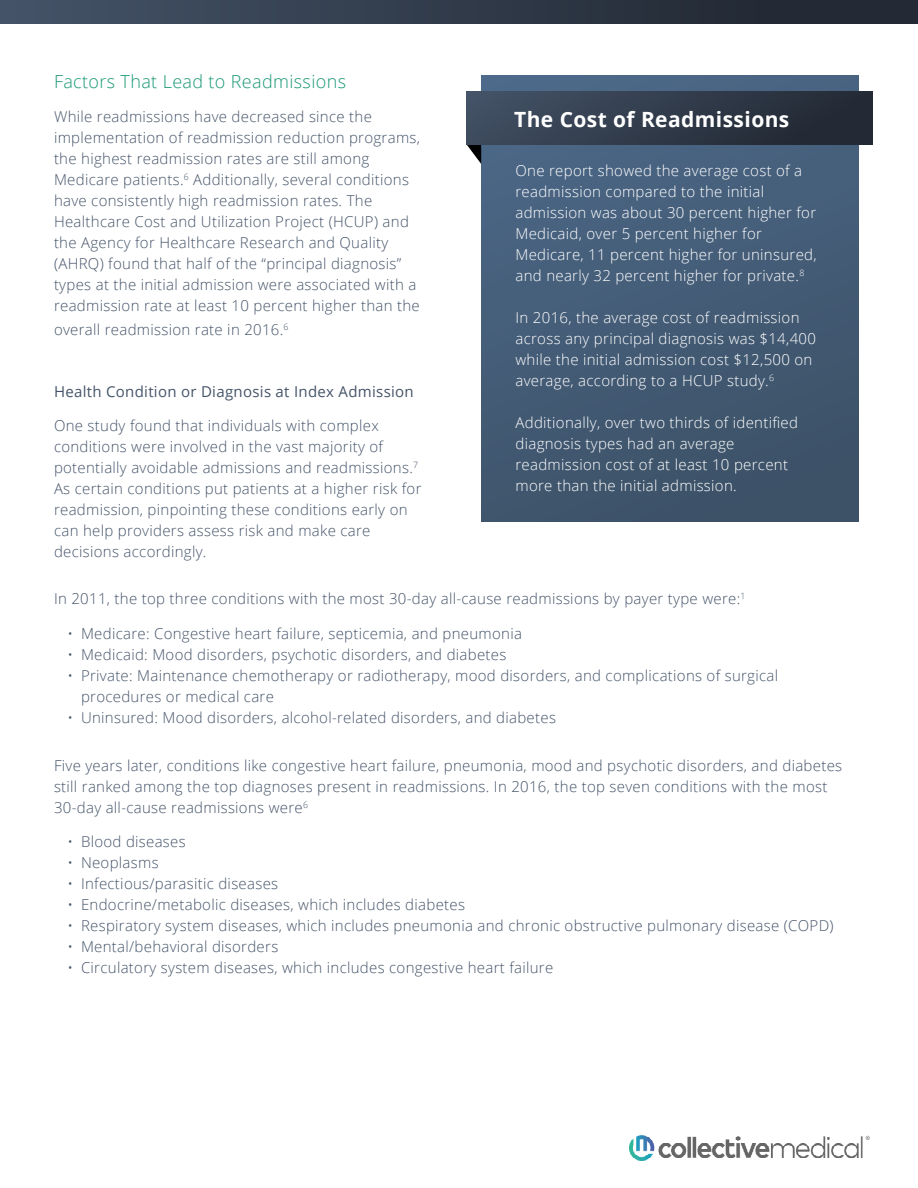
<style>
.page{position:relative;width:918px;height:1188px;background:#fff}
.page>*{position:absolute;margin:0;border:0;box-sizing:border-box;transform-origin:0 0}
.t1{font:700 21px "Open Sans";letter-spacing:.02em;color:#fff}
.t2{font:300 18px "Open Sans";letter-spacing:.02em;color:#199875}
.t3{font:300 15px/21px "Open Sans";letter-spacing:.02em;color:#455469}
.t4{font:300 15px/21px "Open Sans";letter-spacing:.02em;color:#fff}
.t5{font:15px "Open Sans";letter-spacing:.02em;color:#455469}
</style>
<div class="page">
<img style="left:630px;top:1135px;width:240px;height:25px">
<div style="left:0;top:0;width:918px;height:23px;background:linear-gradient(to right,#445267,#1e242e)"></div>
<svg style="left:466px;top:144px;width:16px;height:21px"></svg>
<svg style="left:482px;top:76px;width:377px;height:445px;background:#435b74"></svg>
<div style="left:466px;top:92px;width:407px;height:52px;background:linear-gradient(to right,#414f63,#202731)"></div>
<p class="t2" style="left:54px;top:69px;width:294px">Factors That Lead to Readmissions</p>
<p class="t3" style="left:54px;top:106px;width:368px">While readmissions have decreased since the implementation of readmission reduction programs, the highest readmission rates are still among Medicare patients.<sup>6</sup> Additionally, several conditions have consistently high readmission rates. The Healthcare Cost and Utilization Project (HCUP) and the Agency for Healthcare Research and Quality (AHRQ) found that half of the “principal diagnosis” types at the initial admission were associated with a readmission rate at least 10 percent higher than the</p>
<p class="t3" style="left:54px;top:319px;width:236px">overall readmission rate in 2016.<sup>6</sup></p>
<p class="t1" style="left:514px;top:104px;width:277px">The Cost of Readmissions</p>
<p class="t4" style="left:516px;top:160px;width:303px">One report showed the average cost of a readmission compared to the initial admission was about 30 percent higher for Medicaid, over 5 percent higher for Medicare, 11 percent higher for uninsured, and nearly 32 percent higher for private.<sup>8</sup></p>
<p class="t4" style="left:516px;top:307px;width:302px">In 2016, the average cost of readmission across any principal diagnosis was $14,400 while the initial admission cost $12,500 on average, according to a HCUP study.<sup>6</sup></p>
<p class="t4" style="left:516px;top:412px;width:284px">Additionally, over two thirds of identified diagnosis types had an average readmission cost of at least 10 percent more than the initial admission.</p>
<p class="t5" style="left:54px;top:381px;width:361px">Health Condition or Diagnosis at Index Admission</p>
<p class="t3" style="left:54px;top:415px;width:369px">One study found that individuals with complex conditions were involved in the vast majority of potentially avoidable admissions and readmissions.<sup>7<br></sup>As certain conditions put patients at a higher risk for readmission, pinpointing these conditions early on can help providers assess risk and make care decisions accordingly.</p>
<p class="t3" style="left:54px;top:588px;width:693px">In 2011, the top three conditions with the most 30-day all-cause readmissions by payer type were:<sup>1</sup></p>
<p class="t3" style="left:68px;top:623px;width:456px">• Medicare: Congestive heart failure, septicemia, and pneumonia</p>
<p class="t3" style="left:68px;top:644px;width:440px">• Medicaid: Mood disorders, psychotic disorders, and diabetes</p>
<p class="t3" style="left:81px;top:665px;width:699px;text-indent:-14px">• Private: Maintenance chemotherapy or radiotherapy, mood disorders, and complications of surgical procedures or medical care</p>
<p class="t3" style="left:68px;top:707px;width:490px">• Uninsured: Mood disorders, alcohol-related disorders, and diabetes</p>
<p class="t3" style="left:54px;top:755px;width:790px">Five years later, conditions like congestive heart failure, pneumonia, mood and psychotic disorders, and diabetes still ranked among the top diagnoses present in readmissions. In 2016, the top seven conditions with the most<br>30-day all-cause readmissions were<sup>6</sup></p>
<p class="t3" style="left:68px;top:831px;width:120px">• Blood diseases</p>
<p class="t3" style="left:68px;top:852px;width:93px">• Neoplasms</p>
<p class="t3" style="left:68px;top:873px;width:212px">• Infectious/parasitic diseases</p>
<p class="t3" style="left:68px;top:894px;width:399px">• Endocrine/metabolic diseases, which includes diabetes</p>
<p class="t3" style="left:68px;top:915px;width:768px">• Respiratory system diseases, which includes pneumonia and chronic obstructive pulmonary disease (COPD)</p>
<p class="t3" style="left:68px;top:936px;width:212px">• Mental/behavioral disorders</p>
<p class="t3" style="left:68px;top:957px;width:487px">• Circulatory system diseases, which includes congestive heart failure</p>
</div>
